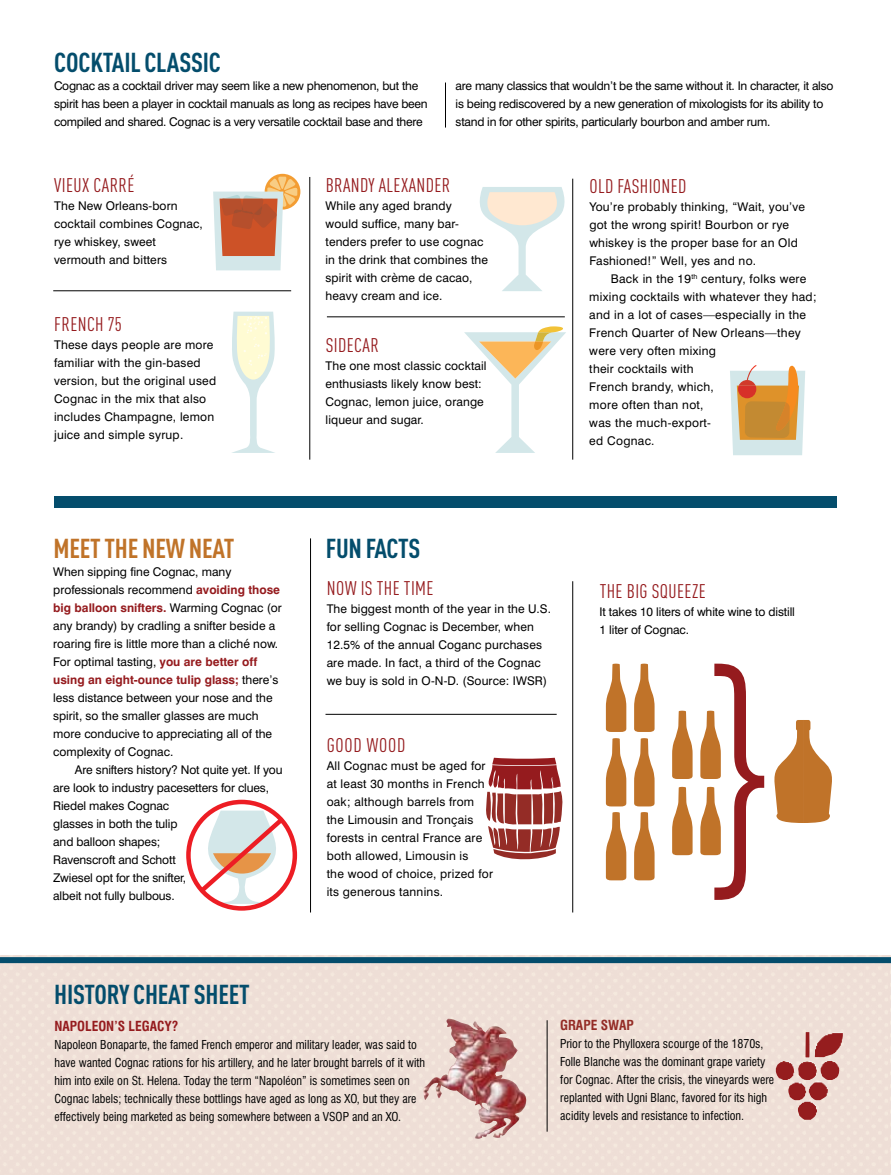
<style>
.page{position:relative;width:891px;height:1175px;background:#fff}
.page>*{position:absolute;margin:0;border:0;box-sizing:border-box;transform-origin:0 0}
.t1{font:700 condensed 27px "DIN Pro";letter-spacing:-.01em;color:#044d6c}
.t2{font:700 condensed 27px "DIN Pro";color:#c07329}
.t3{font:condensed 19.5px "DIN Pro";letter-spacing:.02em;color:#951b1e}
.t4{font:700 condensed 13.5px "Swiss 721 BT";color:#951b1e}
.t5{font:700 condensed 13.5px "Swiss 721 BT";color:#942c26}
.t6{font:12px/18px "Swiss 721 BT";letter-spacing:.01em;color:#000}
.t7{font:condensed 12px/18px "Swiss 721 BT";color:#000}
.t8{font:12px/18px "Swiss 721 BT";letter-spacing:-.02em;color:#000}
.t9{font:12px/18px "Swiss 721 BT";letter-spacing:-.01em;color:#000}
.s1{font-weight:700;color:#951b1e}
</style>
<div class="page">
<img style="left:0;top:955px;width:890px;height:219px">
<img style="left:890px;top:963px;width:1px;height:211px">
<hr style="left:445px;top:83px;width:1px;height:45px;background:#000">
<hr style="left:309px;top:177px;width:1px;height:282px;background:#000">
<hr style="left:572px;top:581px;width:1px;height:331px;background:#000">
<hr style="left:310px;top:538px;width:1px;height:374px;background:#000">
<hr style="left:326px;top:714px;width:231px;height:1px;background:#000">
<hr style="left:572px;top:179px;width:1px;height:280px;background:#000">
<hr style="left:53px;top:290px;width:238px;height:1px;background:#000">
<hr style="left:327px;top:316px;width:238px;height:1px;background:#000">
<div style="left:54px;top:496px;width:783px;height:11px;background:#044d6c"></div>
<hr style="left:547px;top:1020px;width:1px;height:111px;background:#000">
<div style="left:0;top:957px;width:891px;height:6px;background:#044d6c"></div>
<div style="left:265px;top:174px;width:35px;height:35px;background:#f39d33;border-radius:50%"></div>
<svg style="left:213px;top:176px;width:85px;height:94px"></svg>
<svg style="left:232px;top:312px;width:43px;height:141px"></svg>
<svg style="left:464px;top:326px;width:102px;height:127px"></svg>
<svg style="left:479px;top:187px;width:86px;height:104px"></svg>
<svg style="left:730px;top:365px;width:75px;height:90px;background:#d8b78a"></svg>
<img style="left:422px;top:1018px;width:105px;height:120px">
<svg style="left:606px;top:663px;width:21px;height:69px"></svg>
<svg style="left:606px;top:812px;width:21px;height:68px"></svg>
<svg style="left:634px;top:663px;width:21px;height:69px"></svg>
<svg style="left:634px;top:812px;width:21px;height:68px"></svg>
<svg style="left:606px;top:738px;width:21px;height:68px"></svg>
<svg style="left:672px;top:710px;width:21px;height:69px"></svg>
<svg style="left:672px;top:786px;width:21px;height:69px"></svg>
<svg style="left:634px;top:738px;width:21px;height:68px"></svg>
<svg style="left:700px;top:663px;width:64px;height:237px"></svg>
<img style="left:776px;top:1032px;width:67px;height:87px">
<svg style="left:486px;top:757px;width:77px;height:103px"></svg>
<svg style="left:774px;top:720px;width:58px;height:103px"></svg>
<div style="left:186px;top:799px;width:111px;height:111px;border:4px solid #ed1d24;border-radius:50%"></div>
<svg style="left:196px;top:810px;width:93px;height:94px"></svg>
<h1 class="t1" style="left:54px;top:42px;width:102px">COCKTAIL CLASSIC</h1>
<p class="t8" style="left:54px;top:77px;width:375px">Cognac as a cocktail driver may seem like a new phenomenon, but the spirit has been a player in cocktail manuals as long as recipes have been compiled and shared. Cognac is a very versatile cocktail base and there</p>
<p class="t8" style="left:456px;top:77px;width:379px">are many classics that wouldn’t be the same without it. In character, it also is being rediscovered by a new generation of mixologists for its ability to stand in for other spirits, particularly bourbon and amber rum.</p>
<h2 class="t3" style="left:54px;top:171px;width:82px">VIEUX CARRÉ</h2>
<p class="t6" style="left:54px;top:197px;width:150px">The New Orleans-born cocktail combines Cognac, rye whiskey, sweet vermouth and bitters</p>
<h2 class="t3" style="left:326px;top:171px;width:126px">BRANDY ALEXANDER</h2>
<p class="t6" style="left:326px;top:197px;width:164px">While any aged brandy<br>would suffice, many bar&shy;tenders prefer to use cognac in the drink that combines the spirit with crème de cacao, heavy cream and ice.</p>
<h2 class="t3" style="left:54px;top:310px;width:69px">FRENCH 75</h2>
<p class="t6" style="left:54px;top:336px;width:164px">These days people are more familiar with the gin-based version, but the original used<br>Cognac in the mix that also includes Champagne, lemon juice and simple syrup.</p>
<h2 class="t3" style="left:326px;top:331px;width:55px">SIDECAR</h2>
<p class="t6" style="left:326px;top:356px;width:163px">The one most classic cocktail enthusiasts likely know best:<br>Cognac, lemon juice, orange liqueur and sugar.</p>
<h2 class="t3" style="left:590px;top:172px;width:98px">OLD FASHIONED</h2>
<p class="t6" style="left:589px;top:197px;width:217px">You’re probably thinking, “Wait, you’ve got the wrong spirit! Bourbon or rye whiskey is the proper base for an Old Fashioned!” Well, yes and no.</p>
<p class="t6" style="left:589px;top:269px;width:229px;text-indent:22px">Back in the 19<sup>th</sup> century, folks were mixing cocktails with whatever they had; and in a lot of cases—especially in the<br>French Quarter of New Orleans—they were very often mixing<br>their cocktails with<br>French brandy, which,<br>more often than not,<br>was the much-export-<br>ed Cognac.</p>
<h1 class="t2" style="left:54px;top:528px;width:148px">MEET THE NEW NEAT</h1>
<h1 class="t1" style="left:326px;top:528px;width:96px">FUN FACTS</h1>
<p class="t6" style="left:53px;top:563px;width:230px">When sipping fine Cognac, many professionals recommend <span class="s1">avoiding those big balloon snifters.</span> Warming Cognac (or any brandy) by cradling a snifter beside a roaring fire is little more than a cliché now.<br>For optimal tasting, <span class="s1">you are better off using an eight-ounce tulip glass;</span> there’s less distance between your nose and the spirit, so the smaller glasses are much more conducive to appreciating all of the complexity of Cognac.</p>
<p class="t9" style="left:53px;top:761px;width:231px;text-indent:22px">Are snifters history? Not quite yet. If you are look to industry pacesetters for clues,<br>Riedel makes Cognac<br>glasses in both the tulip<br>and balloon shapes;<br>Ravenscroft and Schott<br>Zwiesel opt for the snifter,<br>albeit not fully bulbous.</p>
<h2 class="t3" style="left:327px;top:574px;width:86px">NOW ISTHE TIME</h2>
<p class="t6" style="left:327px;top:600px;width:226px">The biggest month of the year in the U.S. for selling Cognac is December, when 12.5% of the annual Coganc purchases are made. In fact, a third of the Cognac we buy is sold in O-N-D. (Source: IWSR)</p>
<h2 class="t3" style="left:327px;top:731px;width:10px">GOOD</h2>
<h2 class="t3" style="left:367px;top:731px;width:22px">WOOD</h2>
<p class="t6" style="left:327px;top:756px;width:168px">All Cognac must be aged for at least 30 months in French oak; although barrels from the Limousin and Tronçais forests in central France are both allowed, Limousin is<br>the wood of choice, prized for its generous tannins.</p>
<h2 class="t3" style="left:600px;top:577px;width:105px">THE BIG SQUEEZE</h2>
<p class="t9" style="left:600px;top:603px;width:197px">It takes 10 liters of white wine to distill<br>1 liter of Cognac.</p>
<h1 class="t1" style="left:54px;top:973px;width:197px">HISTORY CHEAT SHEET</h1>
<p class="t4" style="left:54px;top:1018px;width:126px">NAPOLEON’S LEGACY?</p>
<p class="t7" style="left:54px;top:1035px;width:372px">Napoleon Bonaparte, the famed French emperor and military leader, was said to have wanted Cognac rations for his artillery, and he later brought barrels of it with him into exile on St. Helena. Today the term “Napoléon” is sometimes seen on Cognac labels; technically these bottlings have aged as long as XO, but they are effectively being marketed as being somewhere between a VSOP and an XO.</p>
<p class="t5" style="left:560px;top:1016px;width:75px">GRAPE SWAP</p>
<p class="t7" style="left:560px;top:1034px;width:215px">Prior to the Phylloxera scourge of the 1870s, Folle Blanche was the dominant grape variety for Cognac. After the crisis, the vineyards were replanted with Ugni Blanc, favored for its high acidity levels and resistance to infection.</p>
</div>
